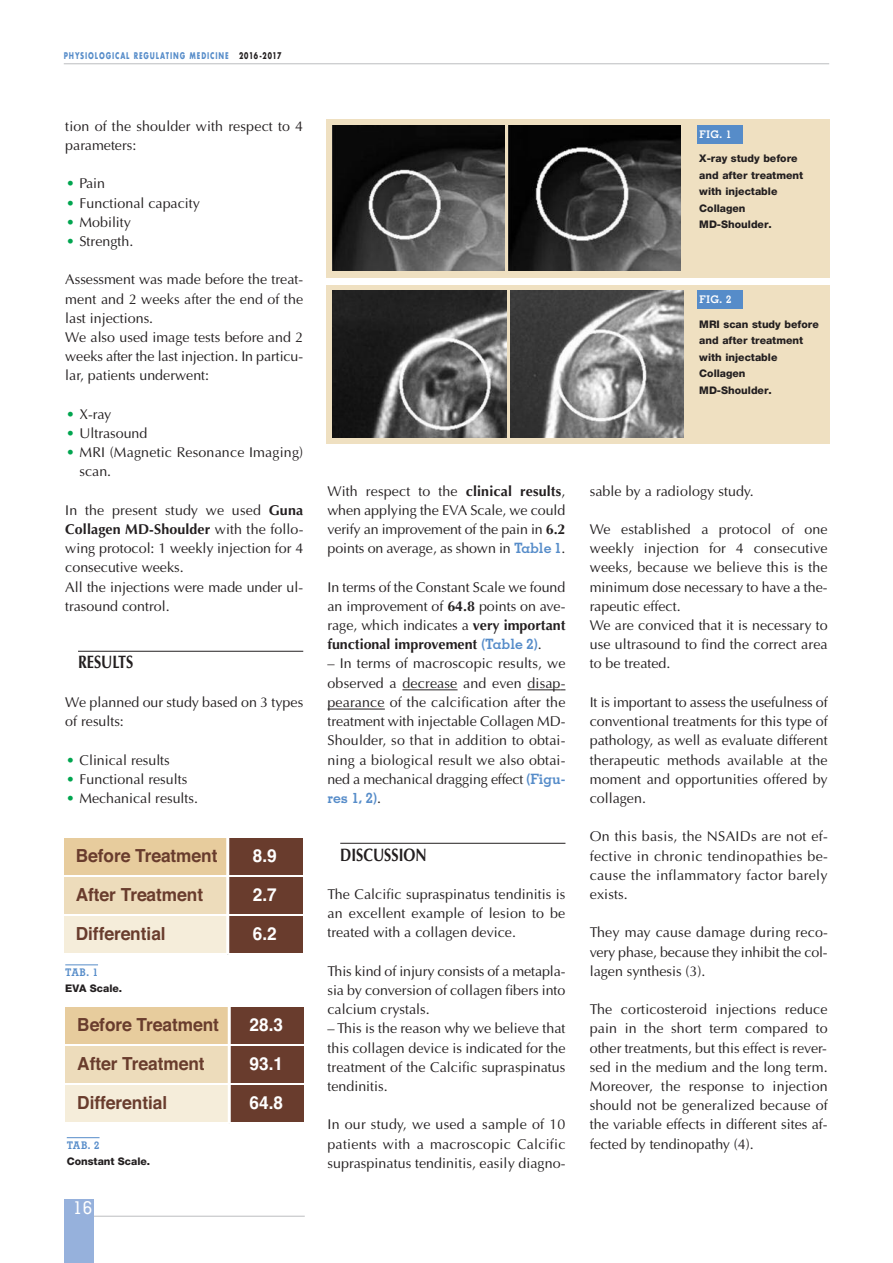
<style>
.page{position:relative;width:893px;height:1263px;background:#fff}
.page>*{position:absolute;margin:0;border:0;box-sizing:border-box;transform-origin:0 0}
.t1{font:700 18px "Helvetica";color:#693c2d;scale:.96 1}
.t2{font:700 18px "Helvetica";color:#fff;scale:.96 1}
.t3{font:700 18px "Optima";color:#231f20;scale:.8 1}
.t4{font:500 18px "Memphis";color:#fff}
.t5{font:14.25px/19.2px "Optima";color:#231f20;text-align:justify}
.t6{font:700 14.25px "Memphis";color:#568cc9}
.t7{font:800 10.5px/16.5px "Helvetica Neue LT Pro";color:#231f20}
.t8{font:700 10.5px "Memphis";letter-spacing:.015em;color:#568cc9}
.t9{font:700 10.5px "Memphis";letter-spacing:.05em;color:#fff}
.t10{font:700 9px "Futura";letter-spacing:.135em;color:#568cc9;scale:.7 1}
.s1{color:#231f20}
.s2{color:#00a54f}
.s3{font-weight:700}
.s4{font-family:"Memphis";font-weight:700;color:#568cc9}
.s5{font-family:"Optima";font-weight:400;color:#231f20}
</style>
<div class="page">
<hr style="left:85px;top:1216px;width:220px;height:1px;background:#bcbdc0">
<div style="left:64px;top:1199px;width:30px;height:64px;background:#96b1dc"></div>
<hr style="left:64px;top:64px;width:765px;height:1px;background:#bcbdc0">
<div style="left:326px;top:119px;width:503px;height:158px;background:#efe0c1"></div>
<div style="left:326px;top:286px;width:503px;height:158px;background:#efe0c1"></div>
<hr style="left:78px;top:651px;width:225px;height:1px;background:#231f20">
<hr style="left:402px;top:689px;width:56px;height:1px;background:#231f20">
<hr style="left:527px;top:689px;width:34px;height:1px;background:#231f20">
<hr style="left:327px;top:709px;width:58px;height:1px;background:#231f20">
<hr style="left:340px;top:843px;width:225px;height:1px;background:#231f20">
<div style="left:227px;top:838px;width:75px;height:37px;background:#693c2d"></div>
<div style="left:64px;top:838px;width:162px;height:37px;background:#e7cc9d"></div>
<div style="left:227px;top:877px;width:75px;height:37px;background:#693c2d"></div>
<div style="left:64px;top:877px;width:162px;height:37px;background:#eddcbb"></div>
<div style="left:227px;top:916px;width:75px;height:37px;background:#693c2d"></div>
<div style="left:64px;top:916px;width:162px;height:37px;background:#f5edda"></div>
<hr style="left:226px;top:835px;width:3px;height:120px;background:#fff">
<hr style="left:65px;top:964px;width:33px;height:1px;background:#568cc9">
<div style="left:228px;top:1007px;width:76px;height:37px;background:#693c2d"></div>
<div style="left:65px;top:1007px;width:163px;height:37px;background:#e7cc9d"></div>
<div style="left:228px;top:1046px;width:76px;height:37px;background:#693c2d"></div>
<div style="left:65px;top:1046px;width:163px;height:37px;background:#eddcbb"></div>
<div style="left:228px;top:1085px;width:76px;height:37px;background:#693c2d"></div>
<div style="left:65px;top:1085px;width:163px;height:37px;background:#f5edda"></div>
<hr style="left:228px;top:1004px;width:3px;height:120px;background:#fff">
<hr style="left:67px;top:1137px;width:33px;height:1px;background:#568cc9">
<img style="left:332px;top:125px;width:172px;height:146px">
<img style="left:508px;top:125px;width:173px;height:146px">
<div style="left:697px;top:125px;width:46px;height:18px;background:#568cc9"></div>
<div style="left:697px;top:291px;width:46px;height:18px;background:#568cc9"></div>
<img style="left:332px;top:291px;width:174px;height:147px">
<img style="left:510px;top:291px;width:174px;height:147px">
<p class="t10" style="left:64px;top:49px;width:312px">PHYSIOLOGICAL REGULATING MEDICINE <span class="s1">2016 -2017</span></p>
<p class="t5" style="left:65px;top:116px;width:239px">tion of the shoulder with respect to 4 parameters:</p>
<p class="t5" style="left:66px;top:174px;width:41px"><span class="s2">•</span> Pain</p>
<p class="t5" style="left:66px;top:193px;width:135px"><span class="s2">•</span> Functional capacity</p>
<p class="t5" style="left:66px;top:212px;width:66px"><span class="s2">•</span> Mobility</p>
<p class="t5" style="left:66px;top:231px;width:69px"><span class="s2">•</span> Strength.</p>
<p class="t5" style="left:65px;top:270px;width:239px;text-align:left">Assessment was made before the treat&shy;ment and 2 weeks after the end of the last injections.<br>We also used image tests before and 2 weeks after the last injection. In particu&shy;lar, patients underwent:</p>
<p class="t5" style="left:66px;top:404px;width:47px"><span class="s2">•</span> X-ray</p>
<p class="t5" style="left:66px;top:423px;width:83px"><span class="s2">•</span> Ultrasound</p>
<p class="t5" style="left:80px;top:443px;width:225px;text-indent:-14px"><span class="s2">•</span> MRI (Magnetic Resonance Imaging) scan.</p>
<p class="t5" style="left:65px;top:500px;width:240px;text-align:left">In the present study we used <span class="s3">Guna<br>Collagen MD-Shoulder</span> with the follo&shy;wing protocol: 1 weekly injection for 4 consecutive weeks.<br>All the injections were made under ul&shy;trasound control.</p>
<p class="t3" style="left:78px;top:652px;width:71px">RESULTS</p>
<p class="t5" style="left:65px;top:692px;width:239px">We planned our study based on 3 types of results:</p>
<p class="t5" style="left:66px;top:750px;width:105px"><span class="s2">•</span> Clinical results</p>
<p class="t5" style="left:66px;top:769px;width:123px"><span class="s2">•</span> Functional results</p>
<p class="t5" style="left:66px;top:788px;width:134px"><span class="s2">•</span> Mechanical results.</p>
<p class="t1" style="left:76px;top:841px;width:149px">Before Treatment</p>
<p class="t2" style="left:253px;top:841px;width:26px">8.9</p>
<p class="t1" style="left:76px;top:880px;width:134px">After Treatment</p>
<p class="t2" style="left:253px;top:880px;width:26px">2.7</p>
<p class="t1" style="left:76px;top:919px;width:95px">Differential</p>
<p class="t2" style="left:253px;top:919px;width:26px">6.2</p>
<p class="t8" style="left:65px;top:968px;width:34px">TAB. 1</p>
<p class="t7" style="left:65px;top:981px;width:58px">EVA Scale.</p>
<p class="t1" style="left:77px;top:1010px;width:149px">Before Treatment</p>
<p class="t2" style="left:249px;top:1010px;width:36px">28.3</p>
<p class="t1" style="left:77px;top:1049px;width:134px">After Treatment</p>
<p class="t2" style="left:249px;top:1049px;width:36px">93.1</p>
<p class="t1" style="left:77px;top:1088px;width:95px">Differential</p>
<p class="t2" style="left:249px;top:1088px;width:36px">64.8</p>
<p class="t8" style="left:67px;top:1141px;width:34px">TAB. 2</p>
<p class="t7" style="left:67px;top:1154px;width:85px">Constant Scale.</p>
<p class="t4" style="left:73px;top:1201px;width:20px">16</p>
<p class="t5" style="left:327px;top:481px;width:239px">With respect to the <span class="s3">clinical results</span>, when applying the EVA Scale, we could verify an improvement of the pain in <span class="s3">6.2 </span>points on average, as shown in <span class="s4">Table 1</span>.</p>
<p class="t5" style="left:327px;top:577px;width:239px">In terms of the Constant Scale we found an improvement of <span class="s3">64.8</span> points on ave&shy;rage, which indicates a <span class="s3">very important functional improvement</span> <span class="s4">(Table 2)</span>.</p>
<p class="t5" style="left:327px;top:654px;width:239px">– In terms of macroscopic results, we observed a decrease and even disap&shy;pearance of the calcification after the treatment with injectable Collagen MD-Shoulder, so that in addition to obtai&shy;ning a biological result we also obtai&shy;ned a mechanical dragging effect <span class="s4">(Figu-</span></p>
<p class="t6" style="left:327px;top:793px;width:55px">res 1, 2)<span class="s5">.</span></p>
<p class="t3" style="left:340px;top:844px;width:109px">DISCUSSION</p>
<p class="t5" style="left:327px;top:884px;width:239px">The Calcific supraspinatus tendinitis is an excellent example of lesion to be treated with a collagen device.</p>
<p class="t5" style="left:327px;top:961px;width:239px">This kind of injury consists of a metapla&shy;sia by conversion of collagen fibers into calcium crystals.</p>
<p class="t5" style="left:327px;top:1019px;width:239px">– This is the reason why we believe that this collagen device is indicated for the treatment of the Calcific supraspinatus tendinitis.</p>
<p class="t5" style="left:327px;top:1115px;width:240px">In our study, we used a sample of 10 patients with a macroscopic Calcific supraspinatus tendinitis, easily diagno-</p>
<p class="t9" style="left:699px;top:130px;width:34px">FIG. 1</p>
<p class="t7" style="left:699px;top:151px;width:105px">X-ray study before and after treatment with injectable<br>Collagen<br>MD-Shoulder.</p>
<p class="t9" style="left:699px;top:295px;width:34px">FIG. 2</p>
<p class="t7" style="left:699px;top:317px;width:121px">MRI scan study before and after treatment with injectable<br>Collagen<br>MD-Shoulder.</p>
<p class="t5" style="left:590px;top:481px;width:165px">sable by a radiology study.</p>
<p class="t5" style="left:590px;top:519px;width:239px;text-align:left">We established a protocol of one weekly injection for 4 consecutive weeks, because we believe this is the minimum dose necessary to have a the&shy;rapeutic effect.<br>We are conviced that it is necessary to use ultrasound to find the correct area to be treated.</p>
<p class="t5" style="left:590px;top:692px;width:239px">It is important to assess the usefulness of conventional treatments for this type of pathology, as well as evaluate different therapeutic methods available at the moment and opportunities offered by collagen.</p>
<p class="t5" style="left:590px;top:827px;width:240px">On this basis, the NSAIDs are not ef&shy;fective in chronic tendinopathies be&shy;cause the inflammatory factor barely exists.</p>
<p class="t5" style="left:590px;top:923px;width:240px">They may cause damage during reco&shy;very phase, because they inhibit the col&shy;lagen synthesis (3).</p>
<p class="t5" style="left:590px;top:999px;width:239px">The corticosteroid injections reduce pain in the short term compared to other treatments, but this effect is rever&shy;sed in the medium and the long term.<br>Moreover, the response to injection should not be generalized because of the variable effects in different sites af&shy;fected by tendinopathy (4).</p>
</div>
